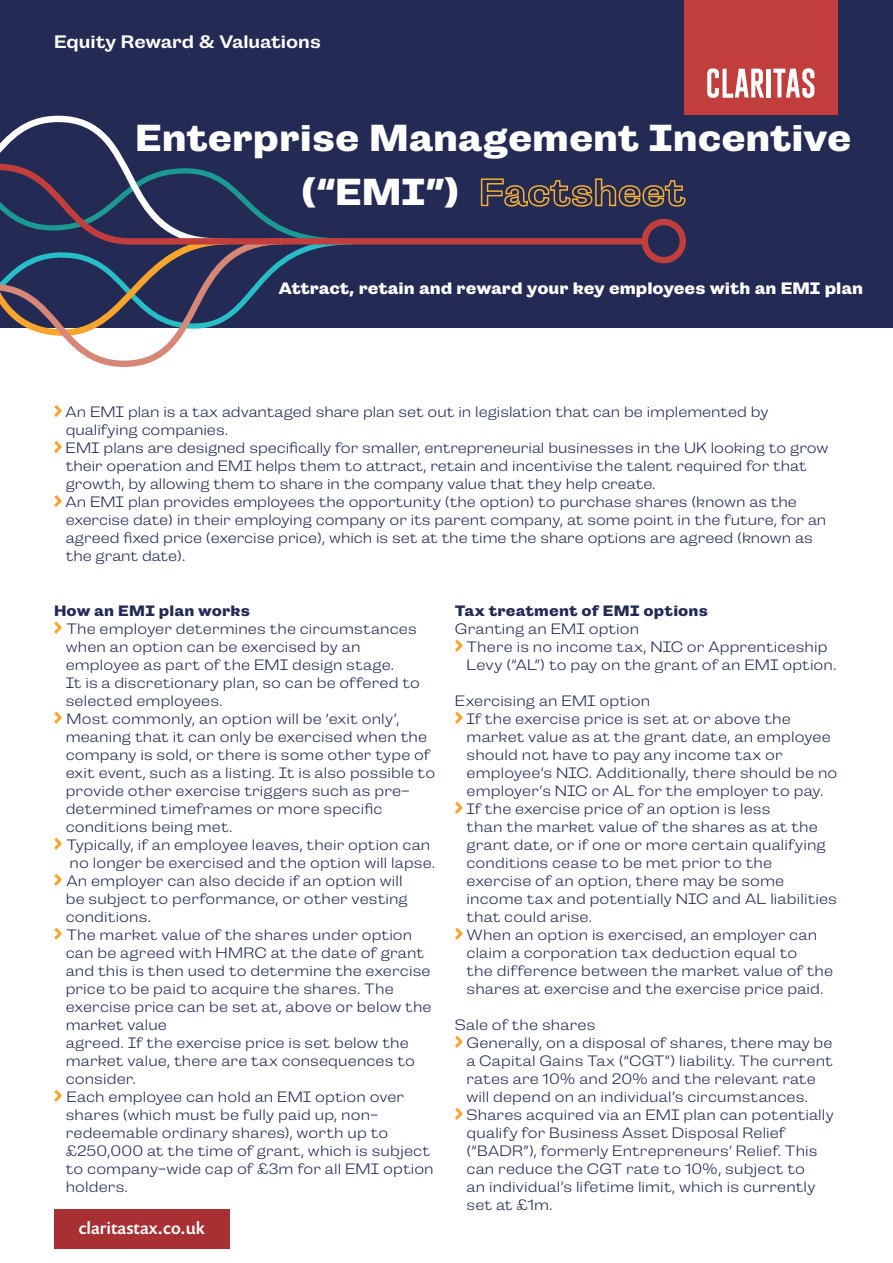
<style>
.page{position:relative;width:893px;height:1263px;background:#fff}
.page>*{position:absolute;margin:0;border:0;box-sizing:border-box;transform-origin:0 0}
.t1{font:700 37.5px/54px "Campaign";color:#fff;text-align:center}
.t2{font:500 18px "Campaign";color:#fff}
.t3{font:700 16.5px "Campaign";color:#fff}
.t4{font:500 16.5px "Prenton RP Pro";color:#fff}
.t5{font:300 15px "Campaign";letter-spacing:.01em;color:#232b55}
.t6{font:700 15px "Campaign";letter-spacing:.01em;color:#232b55}
.s1{font-weight:500;color:#f5b034}
</style>
<div class="page">
<div style="left:0;top:0;width:893px;height:327px;background:#232b55"></div>
<svg style="left:54px;top:621px;width:8px;height:13px"></svg>
<svg style="left:54px;top:711px;width:8px;height:13px"></svg>
<svg style="left:54px;top:837px;width:8px;height:13px"></svg>
<svg style="left:54px;top:873px;width:8px;height:13px"></svg>
<svg style="left:54px;top:927px;width:8px;height:13px"></svg>
<svg style="left:54px;top:1089px;width:8px;height:13px"></svg>
<svg style="left:455px;top:639px;width:8px;height:13px"></svg>
<svg style="left:455px;top:711px;width:8px;height:13px"></svg>
<svg style="left:455px;top:801px;width:8px;height:13px"></svg>
<svg style="left:455px;top:927px;width:8px;height:13px"></svg>
<svg style="left:455px;top:1035px;width:8px;height:13px"></svg>
<svg style="left:455px;top:1107px;width:8px;height:13px"></svg>
<svg style="left:54px;top:405px;width:8px;height:12px"></svg>
<svg style="left:54px;top:441px;width:8px;height:12px"></svg>
<svg style="left:54px;top:495px;width:8px;height:12px"></svg>
<div style="left:642px;top:219px;width:44px;height:44px;border:6px solid #c23e3c;border-radius:50%"></div>
<svg style="left:0;top:115px;width:358px;height:252px"></svg>
<svg style="left:0;top:161px;width:653px;height:87px"></svg>
<div style="left:684px;top:0;width:154px;height:115px;background:#c23e3c"></div>
<hr style="left:766px;top:69px;width:4px;height:29px;background:#fff">
<svg style="left:707px;top:68px;width:57px;height:30px"></svg>
<svg style="left:773px;top:68px;width:41px;height:30px"></svg>
<div style="left:54px;top:1209px;width:175px;height:39px;background:#a82f32"></div>
<p class="t2" style="left:54px;top:31px;width:268px">Equity Reward &amp; Valuations</p>
<p class="t1" style="left:135px;top:111px;width:718px">Enterprise Management Incentive (“EMI”) <span class="s1">Factsheet</span></p>
<p class="t3" style="left:279px;top:278px;width:586px">Attract, retain and reward your key employees with an EMI plan</p>
<p class="t5" style="left:66px;top:403px;width:704px">An EMI plan is a tax advantaged share plan set out in legislation that can be implemented by</p>
<p class="t5" style="left:66px;top:421px;width:164px">qualifying companies.</p>
<p class="t5" style="left:66px;top:439px;width:764px">EMI plans are designed specifically for smaller, entrepreneurial businesses in the UK looking to grow</p>
<p class="t5" style="left:66px;top:457px;width:742px">their operation and EMI helps them to attract, retain and incentivise the talent required for that</p>
<p class="t5" style="left:66px;top:475px;width:591px">growth, by allowing them to share in the company value that they help create.</p>
<p class="t5" style="left:66px;top:493px;width:733px">An EMI plan provides employees the opportunity (the option) to purchase shares (known as the</p>
<p class="t5" style="left:66px;top:511px;width:762px">exercise date) in their employing company or its parent company, at some point in the future, for an</p>
<p class="t5" style="left:66px;top:529px;width:748px">agreed fixed price (exercise price), which is set at the time the share options are agreed (known as</p>
<p class="t5" style="left:66px;top:547px;width:121px">the grant date).</p>
<p class="t6" style="left:54px;top:602px;width:197px">How an EMI plan works</p>
<p class="t5" style="left:66px;top:620px;width:352px">The employer determines the circumstances</p>
<p class="t5" style="left:66px;top:638px;width:296px">when an option can be exercised by an</p>
<p class="t5" style="left:66px;top:656px;width:330px">employee as part of the EMI design stage.</p>
<p class="t5" style="left:66px;top:674px;width:356px">It is a discretionary plan, so can be offered to</p>
<p class="t5" style="left:66px;top:692px;width:158px">selected employees.</p>
<p class="t5" style="left:66px;top:710px;width:334px">Most commonly, an option will be ‘exit only’,</p>
<p class="t5" style="left:66px;top:728px;width:363px">meaning that it can only be exercised when the</p>
<p class="t5" style="left:66px;top:746px;width:366px">company is sold, or there is some other type of</p>
<p class="t5" style="left:66px;top:764px;width:371px">exit event, such as a listing. It is also possible to</p>
<p class="t5" style="left:66px;top:782px;width:345px">provide other exercise triggers such as pre-</p>
<p class="t5" style="left:66px;top:800px;width:318px">determined timeframes or more specific</p>
<p class="t5" style="left:66px;top:818px;width:168px">conditions being met.</p>
<p class="t5" style="left:66px;top:836px;width:365px">Typically, if an employee leaves, their option can</p>
<p class="t5" style="left:70px;top:854px;width:367px">no longer be exercised and the option will lapse.</p>
<p class="t5" style="left:66px;top:872px;width:338px">An employer can also decide if an option will</p>
<p class="t5" style="left:66px;top:890px;width:344px">be subject to performance, or other vesting</p>
<p class="t5" style="left:66px;top:908px;width:87px">conditions.</p>
<p class="t5" style="left:66px;top:926px;width:347px">The market value of the shares under option</p>
<p class="t5" style="left:66px;top:944px;width:360px">can be agreed with HMRC at the date of grant</p>
<p class="t5" style="left:66px;top:962px;width:366px">and this is then used to determine the exercise</p>
<p class="t5" style="left:66px;top:980px;width:329px">price to be paid to acquire the shares. The</p>
<p class="t5" style="left:66px;top:998px;width:367px">exercise price can be set at, above or below the</p>
<p class="t5" style="left:66px;top:1016px;width:103px">market value</p>
<p class="t5" style="left:66px;top:1034px;width:344px">agreed. If the exercise price is set below the</p>
<p class="t5" style="left:66px;top:1052px;width:351px">market value, there are tax consequences to</p>
<p class="t5" style="left:66px;top:1070px;width:72px">consider.</p>
<p class="t5" style="left:66px;top:1088px;width:339px">Each employee can hold an EMI option over</p>
<p class="t5" style="left:66px;top:1106px;width:314px">shares (which must be fully paid up, non-</p>
<p class="t5" style="left:66px;top:1124px;width:324px">redeemable ordinary shares), worth up to</p>
<p class="t5" style="left:66px;top:1142px;width:366px">£250,000 at the time of grant, which is subject</p>
<p class="t5" style="left:66px;top:1160px;width:369px">to company-wide cap of £3m for all EMI option</p>
<p class="t5" style="left:66px;top:1178px;width:64px">holders.</p>
<p class="t4" style="left:79px;top:1217px;width:128px">claritastax.co.uk</p>
<p class="t6" style="left:455px;top:602px;width:255px">Tax treatment of EMI options</p>
<p class="t5" style="left:455px;top:620px;width:186px">Granting an EMI option</p>
<p class="t5" style="left:466px;top:638px;width:362px">There is no income tax, NIC or Apprenticeship</p>
<p class="t5" style="left:467px;top:656px;width:371px">Levy (“AL”) to pay on the grant of an EMI option.</p>
<p class="t5" style="left:455px;top:692px;width:197px">Exercising an EMI option</p>
<p class="t5" style="left:466px;top:710px;width:326px">If the exercise price is set at or above the</p>
<p class="t5" style="left:467px;top:728px;width:366px">market value as at the grant date, an employee</p>
<p class="t5" style="left:467px;top:746px;width:318px">should not have to pay any income tax or</p>
<p class="t5" style="left:467px;top:764px;width:372px">employee’s NIC. Additionally, there should be no</p>
<p class="t5" style="left:467px;top:782px;width:358px">employer’s NIC or AL for the employer to pay.</p>
<p class="t5" style="left:466px;top:800px;width:305px">If the exercise price of an option is less</p>
<p class="t5" style="left:467px;top:818px;width:353px">than the market value of the shares as at the</p>
<p class="t5" style="left:467px;top:836px;width:361px">grant date, or if one or more certain qualifying</p>
<p class="t5" style="left:467px;top:854px;width:307px">conditions cease to be met prior to the</p>
<p class="t5" style="left:467px;top:872px;width:319px">exercise of an option, there may be some</p>
<p class="t5" style="left:467px;top:890px;width:372px">income tax and potentially NIC and AL liabilities</p>
<p class="t5" style="left:467px;top:908px;width:127px">that could arise.</p>
<p class="t5" style="left:466px;top:926px;width:352px">When an option is exercised, an employer can</p>
<p class="t5" style="left:467px;top:944px;width:332px">claim a corporation tax deduction equal to</p>
<p class="t5" style="left:467px;top:962px;width:368px">the difference between the market value of the</p>
<p class="t5" style="left:467px;top:980px;width:359px">shares at exercise and the exercise price paid.</p>
<p class="t5" style="left:455px;top:1016px;width:142px">Sale of the shares</p>
<p class="t5" style="left:466px;top:1034px;width:368px">Generally, on a disposal of shares, there may be</p>
<p class="t5" style="left:467px;top:1052px;width:368px">a Capital Gains Tax (“CGT”) liability. The current</p>
<p class="t5" style="left:467px;top:1070px;width:351px">rates are 10% and 20% and the relevant rate</p>
<p class="t5" style="left:467px;top:1088px;width:343px">will depend on an individual’s circumstances.</p>
<p class="t5" style="left:466px;top:1106px;width:369px">Shares acquired via an EMI plan can potentially</p>
<p class="t5" style="left:467px;top:1124px;width:320px">qualify for Business Asset Disposal Relief</p>
<p class="t5" style="left:467px;top:1142px;width:353px">(“BADR”), formerly Entrepreneurs’ Relief. This</p>
<p class="t5" style="left:467px;top:1160px;width:340px">can reduce the CGT rate to 10%, subject to</p>
<p class="t5" style="left:467px;top:1178px;width:350px">an individual’s lifetime limit, which is currently</p>
<p class="t5" style="left:467px;top:1196px;width:88px">set at £1m.</p>
</div>
